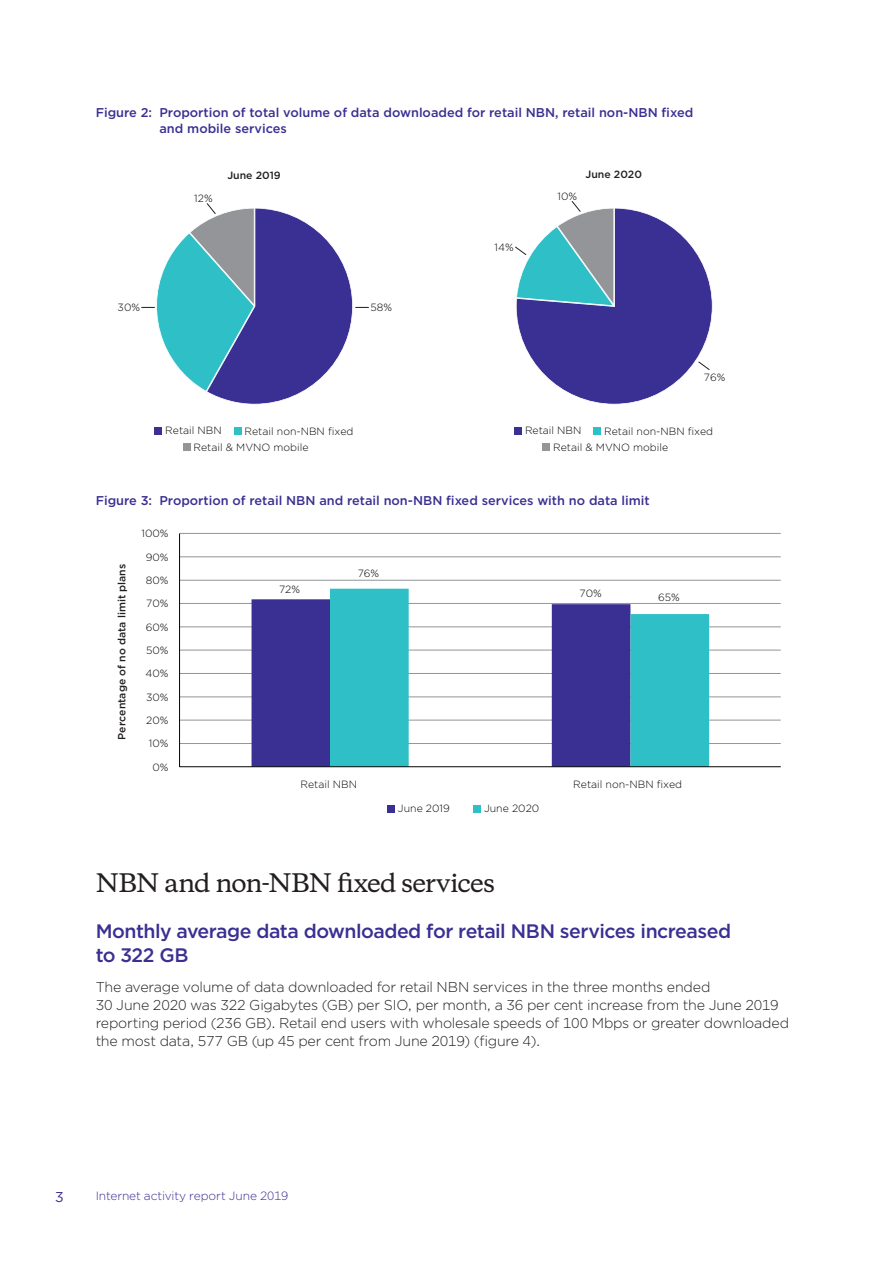
<style>
.page{position:relative;width:893px;height:1263px;background:#fff}
.page>*{position:absolute;margin:0;border:0;box-sizing:border-box;transform-origin:0 0}
._02_Heading_2{font:500 24px "Copernicus";letter-spacing:-.035em;color:#231f20}
._02_Heading_3{font:500 19.5px/24px "Gotham";letter-spacing:-.025em;color:#3a2f92}
._01_Body_text{font:300 14.25px/18px "Gotham";letter-spacing:-.015em;color:#231f20}
.t1{font:14.25px "Gotham";color:#3a2f92}
._02_Figure_Heading{font:500 12.75px/16.5px "Gotham";color:#3a2f92}
.t2{font:300 12px "Gotham";letter-spacing:-.005em;color:#3a2f92}
.t3{font:300 10.5px/16.6px "Gotham";color:#040503}
.t4{font:500 10.5px "Gotham";color:#231f20}
</style>
<div class="page">
<div style="left:514px;top:427px;width:8px;height:7px;background:#3a2f92"></div>
<div style="left:594px;top:427px;width:7px;height:7px;background:#2fbfc6"></div>
<div style="left:543px;top:443px;width:7px;height:8px;background:#939598"></div>
<div style="left:155px;top:427px;width:7px;height:7px;background:#3a2f92"></div>
<div style="left:234px;top:427px;width:7px;height:7px;background:#2fbfc6"></div>
<div style="left:183px;top:443px;width:7px;height:8px;background:#939598"></div>
<svg style="left:515px;top:201px;width:198px;height:203px"></svg>
<svg style="left:142px;top:203px;width:226px;height:201px"></svg>
<div style="left:387px;top:805px;width:8px;height:7px;background:#3a2f92"></div>
<div style="left:473px;top:805px;width:8px;height:7px;background:#2fbfc6"></div>
<svg style="left:179px;top:533px;width:602px;height:234px"></svg>
<p class="_02_Figure_Heading" style="left:159px;top:104px;width:535px;text-indent:-64px">Figure 2: Proportion of total volume of data downloaded for retail NBN, retail non-NBN fixed and mobile services</p>
<p class="t4" style="left:227px;top:168px;width:55px">June 2019</p>
<p class="t4" style="left:586px;top:168px;width:58px">June 2020</p>
<p class="t3" style="left:194px;top:189px;width:20px">12%</p>
<p class="t3" style="left:557px;top:188px;width:21px">10%</p>
<p class="t3" style="left:495px;top:238px;width:21px">14%</p>
<p class="t3" style="left:118px;top:298px;width:24px">30%</p>
<p class="t3" style="left:371px;top:298px;width:23px">58%</p>
<p class="t3" style="left:704px;top:368px;width:23px">76%</p>
<p class="t3" style="left:165px;top:422px;width:58px">Retail NBN</p>
<p class="t3" style="left:193px;top:422px;width:162px;text-indent:51px">Retail non-NBN fixed<br>Retail &amp; MVNO mobile</p>
<p class="t3" style="left:525px;top:422px;width:58px">Retail NBN</p>
<p class="t3" style="left:553px;top:422px;width:162px;text-indent:51px">Retail non-NBN fixed<br>Retail &amp; MVNO mobile</p>
<p class="_02_Figure_Heading" style="left:96px;top:492px;width:556px">Figure 3: Proportion of retail NBN and retail non-NBN fixed services with no data limit</p>
<p class="t3" style="left:141px;top:525px;width:29px">100%</p>
<p class="t4" style="left:115px;top:739px;width:177px;rotate:-90deg">Percentage of no data limit plans</p>
<p class="t3" style="left:146px;top:548px;width:24px">90%</p>
<p class="t3" style="left:146px;top:572px;width:24px">80%</p>
<p class="t3" style="left:146px;top:595px;width:24px">70%</p>
<p class="t3" style="left:146px;top:618px;width:24px">60%</p>
<p class="t3" style="left:146px;top:642px;width:24px">50%</p>
<p class="t3" style="left:145px;top:665px;width:25px">40%</p>
<p class="t3" style="left:146px;top:688px;width:24px">30%</p>
<p class="t3" style="left:146px;top:712px;width:24px">20%</p>
<p class="t3" style="left:149px;top:735px;width:21px">10%</p>
<p class="t3" style="left:152px;top:758px;width:18px">0%</p>
<p class="t3" style="left:358px;top:564px;width:23px">76%</p>
<p class="t3" style="left:279px;top:581px;width:23px">72%</p>
<p class="t3" style="left:579px;top:584px;width:24px">70%</p>
<p class="t3" style="left:658px;top:588px;width:23px">65%</p>
<p class="t3" style="left:301px;top:776px;width:58px">Retail NBN</p>
<p class="t3" style="left:573px;top:776px;width:110px">Retail non-NBN fixed</p>
<p class="t3" style="left:398px;top:800px;width:53px">June 2019</p>
<p class="t3" style="left:484px;top:800px;width:57px">June 2020</p>
<h2 class="_02_Heading_2" style="left:96px;top:862px;width:401px">NBN and non-NBN fixed services</h2>
<h2 class="_02_Heading_3" style="left:96px;top:918px;width:637px">Monthly average data downloaded for retail NBN services increased to 322 GB</h2>
<p class="_01_Body_text" style="left:96px;top:978px;width:695px">The average volume of data downloaded for retail NBN services in the three months ended<br>30 June 2020 was 322 Gigabytes (GB) per SIO, per month, a 36 per cent increase from the June 2019 reporting period (236 GB). Retail end users with wholesale speeds of 100 Mbps or greater downloaded the most data, 577 GB (up 45 per cent from June 2019) (figure 4).</p>
<p class="t1" style="left:55px;top:1188px;width:10px">3</p>
<p class="t2" style="left:96px;top:1188px;width:194px">Internet activity report June 2019</p>
</div>
